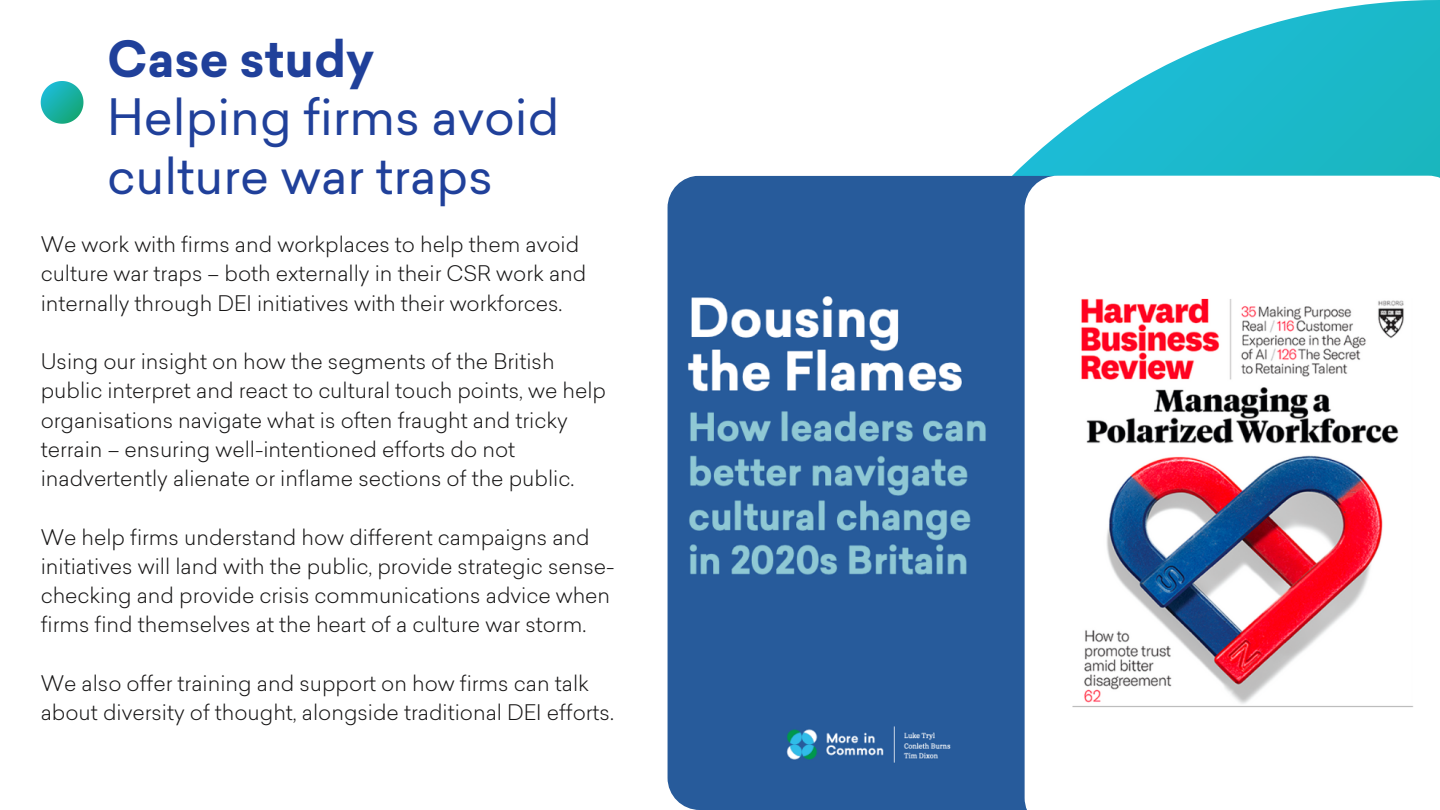
<style>
.page{position:relative;width:1440px;height:810px;background:#fff}
.page>*{position:absolute;margin:0;border:0;box-sizing:border-box;transform-origin:0 0}
.t1{font:49px/58.5px "Sailec";color:#20409a}
.t2{font:700 49px "Sailec";color:#20409a}
.t3{font:300 21px/29.2px "Sailec";color:#171616}
</style>
<div class="page">
<svg style="left:41px;top:81px;width:42px;height:43px"></svg>
<svg style="left:831px;top:0;width:609px;height:176px"></svg>
<img style="left:668px;top:176px;width:422px;height:634px;border-radius:32px">
<img style="left:1025px;top:176px;width:415px;height:634px">
<p class="t2" style="left:107px;top:40px;width:269px">Case study</p>
<p class="t1" style="left:107px;top:94px;width:454px">Helping firms avoid culture war traps</p>
<p class="t3" style="left:41px;top:232px;width:547px">We work with firms and workplaces to help them avoid culture war traps – both externally in their CSR work and internally through DEI initiatives with their workforces.</p>
<p class="t3" style="left:41px;top:349px;width:567px">Using our insight on how the segments of the British public interpret and react to cultural touch points, we help organisations navigate what is often fraught and tricky terrain – ensuring well-intentioned efforts do not inadvertently alienate or inflame sections of the public.</p>
<p class="t3" style="left:41px;top:525px;width:575px">We help firms understand how different campaigns and initiatives will land with the public, provide strategic sense&shy;checking and provide crisis communications advice when firms find themselves at the heart of a culture war storm.</p>
<p class="t3" style="left:41px;top:671px;width:575px">We also offer training and support on how firms can talk about diversity of thought, alongside traditional DEI efforts.</p>
</div>
